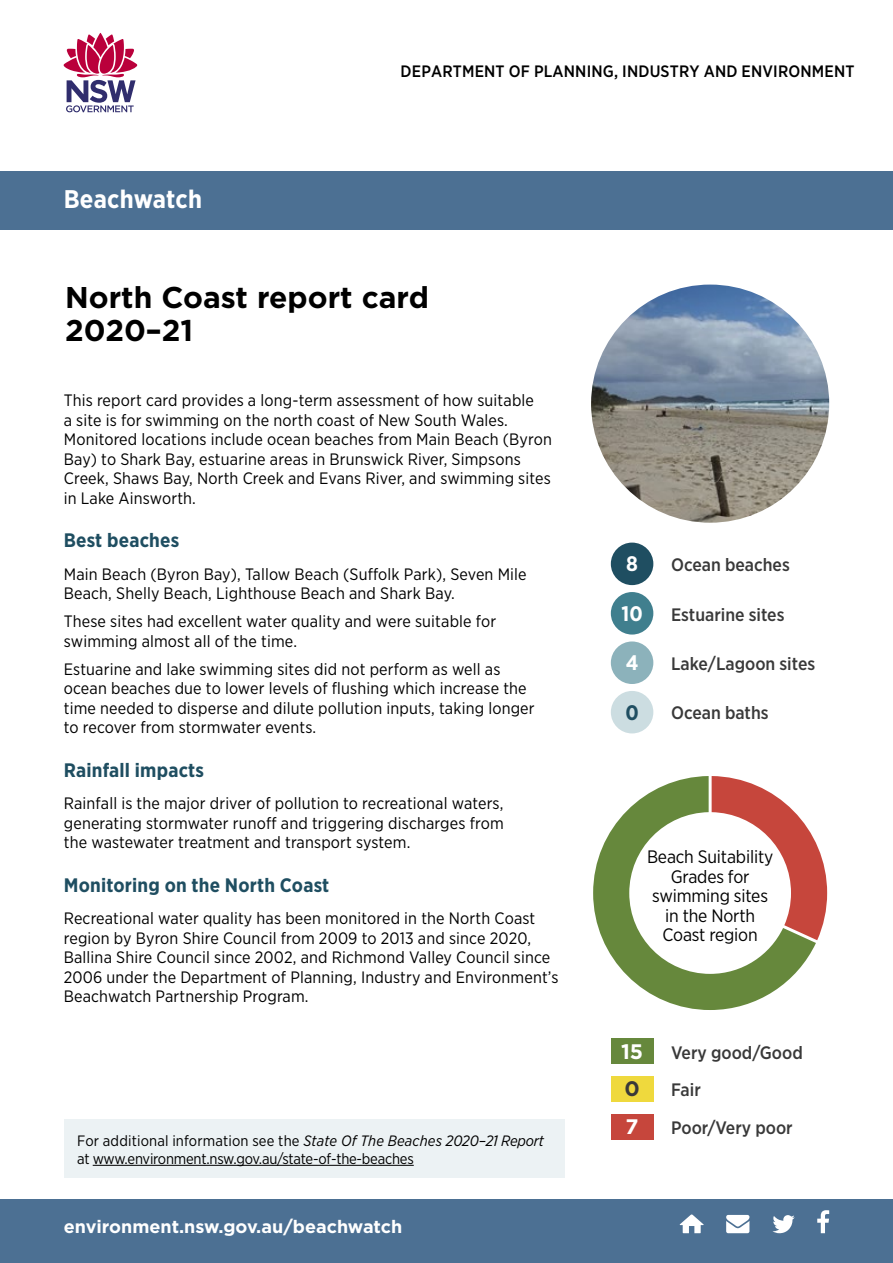
<style>
.page{position:relative;width:893px;height:1263px;background:#fff}
.page>*{position:absolute;margin:0;border:0;box-sizing:border-box;transform-origin:0 0}
._04_Heading_1{font:700 30px/33px "Gotham";color:#000}
.t1{font:700 25.5px "Gotham Narrow";letter-spacing:.01em;color:#fff}
.t2{font:700 21px "Gotham Narrow";color:#fff}
.t3{font:700 21px "Gotham";color:#fff}
.t4{font:700 21px "Gotham Narrow";color:#1f4e61}
.t5{font:700 21px "Gotham";color:#393939}
._06_Heading_3{font:700 19.5px "Gotham Narrow";letter-spacing:.01em;color:#1f4e61}
.t6{font:500 18px "Gotham Narrow";color:#393939}
.t7{font:18px/19.5px "Gotham Narrow";letter-spacing:-.01em;color:#000;text-align:center}
.t8{font:700 18px "Gotham";color:#fff}
._08_Body_copy{font:16.5px/19.5px "Gotham Narrow";letter-spacing:.01em;color:#000}
.t9{font:500 16.5px "Gotham Narrow";letter-spacing:.01em;color:#000}
._08_Body_copy-2{font:15px/18px "Gotham Narrow";letter-spacing:-.015em;color:#000}
.s1{font-style:italic}
</style>
<div class="page">
<div style="left:0;top:1199px;width:893px;height:64px;background:#4c7093"></div>
<div style="left:0;top:171px;width:893px;height:59px;background:#4c7093"></div>
<svg style="left:680px;top:1214px;width:24px;height:19px"></svg>
<svg style="left:726px;top:1215px;width:23px;height:18px"></svg>
<svg style="left:772px;top:1215px;width:23px;height:18px"></svg>
<svg style="left:817px;top:1210px;width:12px;height:23px"></svg>
<svg style="left:63px;top:32px;width:75px;height:80px"></svg>
<div style="left:611px;top:1114px;width:42px;height:25px;background:#c6463c"></div>
<div style="left:611px;top:1076px;width:42px;height:26px;background:#efd93d"></div>
<div style="left:611px;top:1039px;width:42px;height:25px;background:#66883c"></div>
<div style="left:611px;top:543px;width:42px;height:42px;background:#1f4e61;border-radius:50%"></div>
<div style="left:611px;top:592px;width:42px;height:42px;background:#407f8e;border-radius:50%"></div>
<div style="left:611px;top:641px;width:42px;height:43px;background:#8cb2bb;border-radius:50%"></div>
<div style="left:611px;top:691px;width:42px;height:42px;background:#ccdde1;border-radius:50%"></div>
<img style="left:591px;top:285px;width:238px;height:238px;border-radius:119px">
<svg style="left:816px;top:843px;width:11px;height:97px"></svg>
<svg style="left:593px;top:776px;width:223px;height:234px"></svg>
<div style="left:64px;top:1120px;width:501px;height:58px;background:#ecf2f4"></div>
<hr style="left:93px;top:1165px;width:321px;height:1px;background:#000">
<h2 class="t1" style="left:64px;top:182px;width:140px">Beachwatch</h2>
<p class="t9" style="left:401px;top:61px;width:455px">DEPARTMENT OF PLANNING, INDUSTRY AND ENVIRONMENT</p>
<p class="_04_Heading_1" style="left:65px;top:281px;width:366px">North Coast report card<br>2020–21</p>
<p class="_08_Body_copy" style="left:64px;top:390px;width:490px">This report card provides a long-term assessment of how suitable<br>a site is for swimming on the north coast of New South Wales.<br>Monitored locations include ocean beaches from Main Beach (Byron Bay) to Shark Bay, estuarine areas in Brunswick River, Simpsons Creek, Shaws Bay, North Creek and Evans River, and swimming sites in Lake Ainsworth.</p>
<p class="_06_Heading_3" style="left:64px;top:528px;width:117px">Best beaches</p>
<p class="_08_Body_copy" style="left:64px;top:564px;width:464px">Main Beach (Byron Bay), Tallow Beach (Suffolk Park), Seven Mile<br>Beach, Shelly Beach, Lighthouse Beach and Shark Bay.</p>
<p class="_08_Body_copy" style="left:64px;top:611px;width:434px">These sites had excellent water quality and were suitable for swimming almost all of the time.</p>
<p class="_08_Body_copy" style="left:64px;top:659px;width:472px">Estuarine and lake swimming sites did not perform as well as ocean beaches due to lower levels of flushing which increase the time needed to disperse and dilute pollution inputs, taking longer to recover from stormwater events.</p>
<p class="_06_Heading_3" style="left:64px;top:757px;width:142px">Rainfall impacts</p>
<p class="_08_Body_copy" style="left:64px;top:793px;width:441px;text-align:justify">Rainfall is the major driver of pollution to recreational waters, generating stormwater runoff and triggering discharges from the wastewater treatment and transport system.</p>
<p class="_06_Heading_3" style="left:64px;top:872px;width:267px">Monitoring on the North Coast</p>
<p class="_08_Body_copy" style="left:64px;top:908px;width:496px">Recreational water quality has been monitored in the North Coast region by Byron Shire Council from 2009 to 2013 and since 2020, Ballina Shire Council since 2002, and Richmond Valley Council since 2006 under the Department of Planning, Industry and Environment’s Beachwatch Partnership Program.</p>
<p class="_08_Body_copy-2" style="left:77px;top:1131px;width:468px">For additional information see the <span class="s1">State Of The Beaches 2020–21 Report </span>at www.environment.nsw.gov.au/state-of-the-beaches</p>
<p class="t8" style="left:64px;top:1215px;width:340px">environment.nsw.gov.au/beachwatch</p>
<p class="t2" style="left:626px;top:550px;width:13px">8</p>
<p class="t2" style="left:621px;top:600px;width:23px">10</p>
<p class="t2" style="left:626px;top:649px;width:14px">4</p>
<p class="t4" style="left:625px;top:699px;width:15px">0</p>
<p class="t6" style="left:671px;top:553px;width:120px">Ocean beaches</p>
<p class="t6" style="left:671px;top:603px;width:115px">Estuarine sites</p>
<p class="t6" style="left:671px;top:652px;width:146px">Lake/Lagoon sites</p>
<p class="t6" style="left:671px;top:702px;width:99px">Ocean baths</p>
<p class="t7" style="left:647px;top:847px;width:128px">Beach Suitability<br>Grades for swimming sites in the North<br>Coast region</p>
<p class="t3" style="left:621px;top:1037px;width:24px">15</p>
<p class="t6" style="left:671px;top:1041px;width:133px">Very good/Good</p>
<p class="t5" style="left:624px;top:1075px;width:17px">0</p>
<p class="t3" style="left:626px;top:1113px;width:14px">7</p>
<p class="t6" style="left:671px;top:1078px;width:31px">Fair</p>
<p class="t6" style="left:671px;top:1116px;width:123px">Poor/Very poor</p>
</div>
